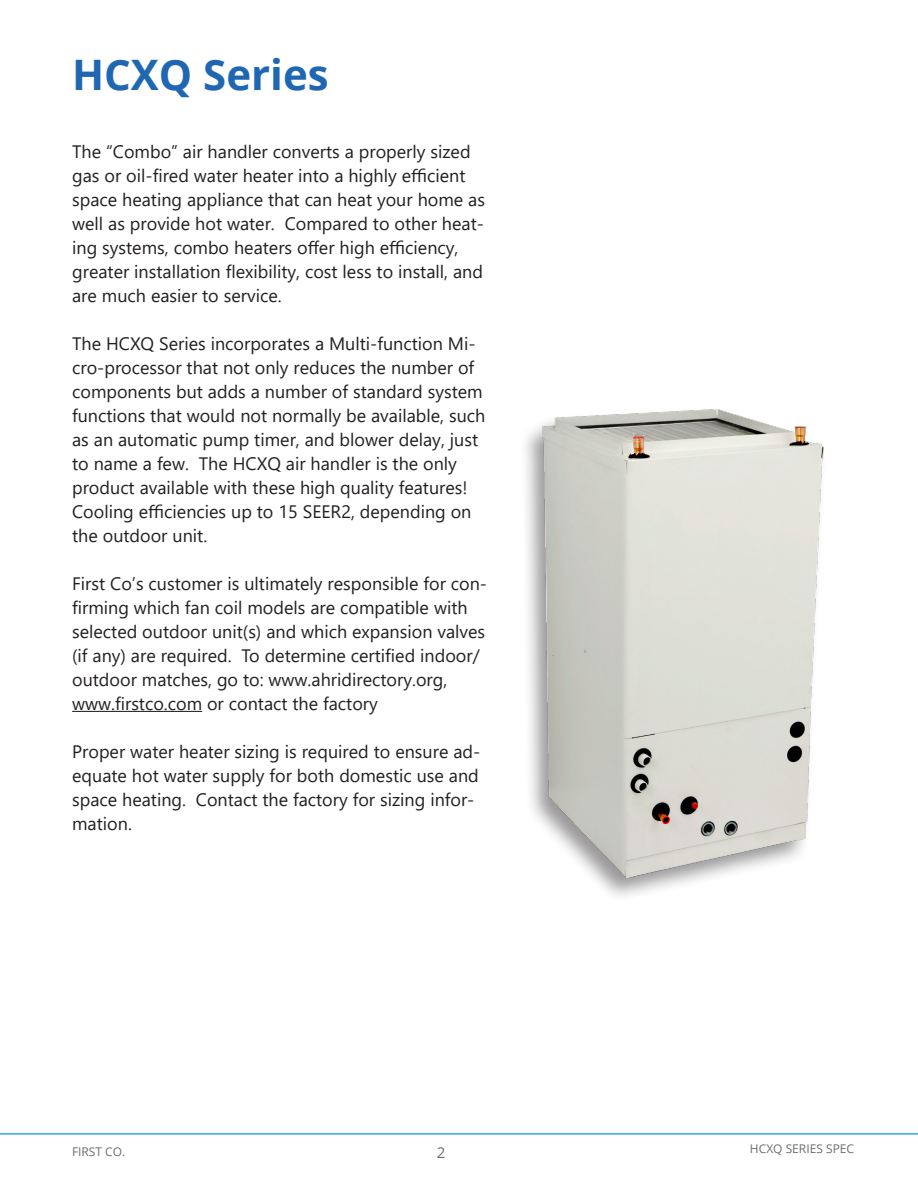
<style>
.page{position:relative;width:918px;height:1188px;background:#fff}
.page>*{position:absolute;margin:0;border:0;box-sizing:border-box;transform-origin:0 0}
.t1{font:700 42px "Open Sans";color:#1f67b3}
.t2{font:18px/24px "Segoe UI";color:#231f20}
.t3{font:15px "Open Sans";color:#6c6d70}
.t4{font:12px "Open Sans";color:#6c6d70}
</style>
<div class="page">
<hr style="left:0;top:1133px;width:918px;height:2px;background:#2da9dd">
<hr style="left:72px;top:711px;width:130px;height:1px;background:#231f20">
<div style="left:519px;top:406px;width:310px;height:498px;background:#231f20;opacity:.46"></div>
<img style="left:543px;top:409px;width:280px;height:469px">
<p class="t1" style="left:72px;top:45px;width:258px">HCXQ Series</p>
<p class="t2" style="left:72px;top:138px;width:414px">The “Combo” air handler converts a properly sized gas or oil-fired water heater into a highly efficient space heating appliance that can heat your home as well as provide hot water. Compared to other heat&shy;ing systems, combo heaters offer high efficiency, greater installation flexibility, cost less to install, and are much easier to service.</p>
<p class="t2" style="left:72px;top:330px;width:415px">The HCXQ Series incorporates a Multi-function Mi&shy;cro-processor that not only reduces the number of components but adds a number of standard system functions that would not normally be available, such as an automatic pump timer, and blower delay, just to name a few. The HCXQ air handler is the only product available with these high quality features!<br>Cooling efficiencies up to 15 SEER2, depending on the outdoor unit.</p>
<p class="t2" style="left:72px;top:570px;width:416px">First Co’s customer is ultimately responsible for con&shy;firming which fan coil models are compatible with selected outdoor unit(s) and which expansion valves (if any) are required. To determine certified indoor/ outdoor matches, go to: www.ahridirectory.org, www.firstco.com or contact the factory</p>
<p class="t2" style="left:72px;top:738px;width:410px">Proper water heater sizing is required to ensure ad&shy;equate hot water supply for both domestic use and space heating. Contact the factory for sizing infor&shy;mation.</p>
<p class="t4" style="left:72px;top:1144px;width:55px">FIRST CO.</p>
<p class="t3" style="left:437px;top:1142px;width:10px">2</p>
<p class="t4" style="left:750px;top:1141px;width:106px">HCXQ SERIES SPEC</p>
</div>
